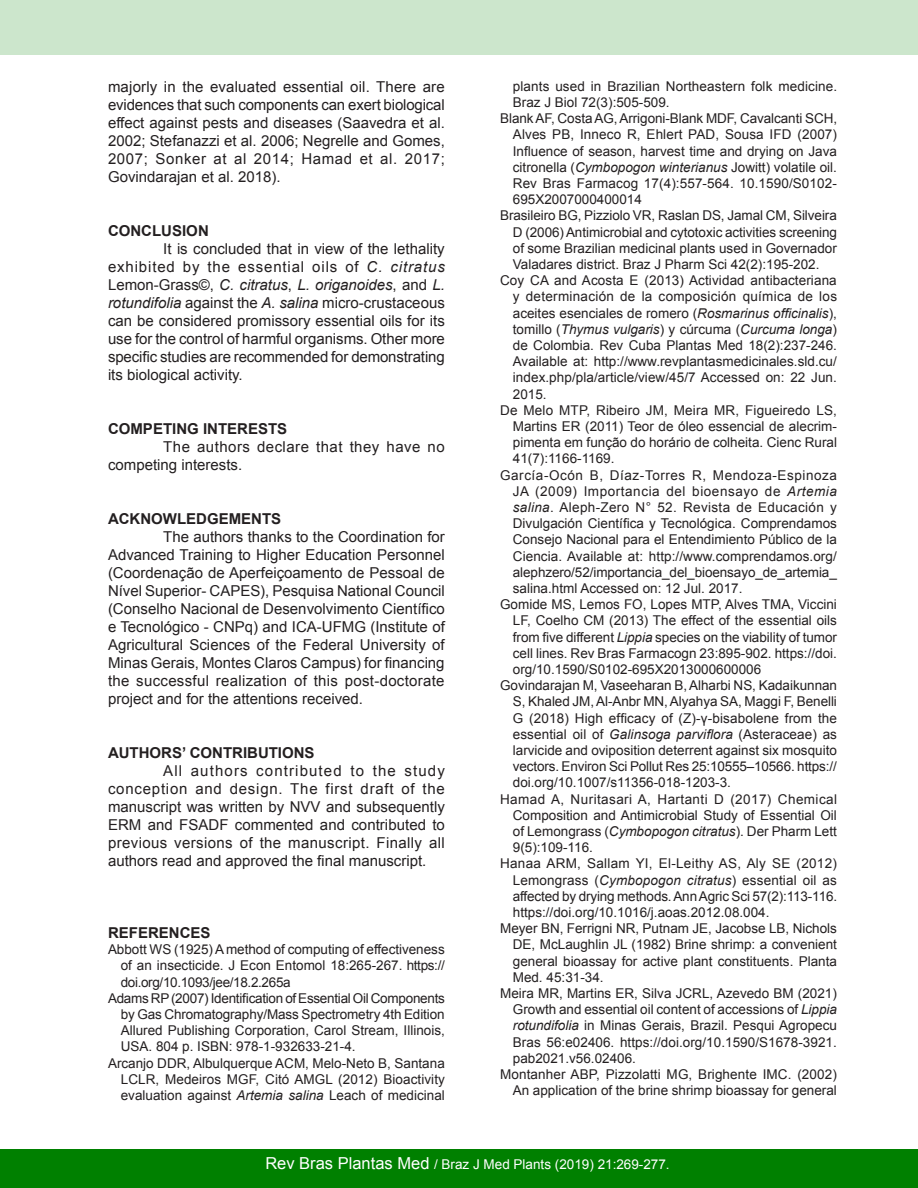
<style>
.page{position:relative;width:918px;height:1188px;background:#fff}
.page>*{position:absolute;margin:0;border:0;box-sizing:border-box;transform-origin:0 0}
.a-texto{font:15px/18px "Arial";color:#231f20;text-align:justify}
.a-texto-2{font:700 15px "Arial";color:#231f20}
.a-texto-3{font:15px/18px "Arial";letter-spacing:.03em;color:#231f20}
.a-biblio{font:13.5px/16.2px "Arial";color:#231f20;text-align:justify}
.t1{font:13.5px "Arial";color:#fff}
.s1{font-style:italic}
.s2{font-size:16.5px}
</style>
<div class="page">
<div style="left:0;top:1149px;width:918px;height:39px;background:#008000"></div>
<div style="left:0;top:0;width:918px;height:55px;background:#cce6cc"></div>
<p class="a-texto" style="left:108px;top:78px;width:338px">majorly in the evaluated essential oil. There are evidences that such components can exert biological effect against pests and diseases (Saavedra et al.<br>2002; Stefanazzi et al. 2006; Negrelle and Gomes, 2007; Sonker at al 2014; Hamad et al. 2017; Govindarajan et al. 2018).</p>
<p class="a-texto-2" style="left:108px;top:221px;width:102px">CONCLUSION</p>
<p class="a-texto" style="left:108px;top:240px;width:338px;text-indent:55px">It is concluded that in view of the lethality exhibited by the essential oils of <span class="s1">C. citratus </span>Lemon-Grass©, <span class="s1">C. citratus</span>, <span class="s1">L. origanoides</span>, and <span class="s1">L. rotundifolia</span> against the <span class="s1">A. salina</span> micro-crustaceous can be considered promissory essential oils for its use for the control of harmful organisms. Other more specific studies are recommended for demonstrating its biological activity.</p>
<p class="a-texto-2" style="left:108px;top:419px;width:181px">COMPETING INTERESTS</p>
<p class="a-texto-3" style="left:108px;top:438px;width:338px;text-indent:55px">The authors declare that they have no competing interests.</p>
<p class="a-texto-2" style="left:108px;top:509px;width:175px">ACKNOWLEDGEMENTS</p>
<p class="a-texto" style="left:108px;top:528px;width:338px;text-indent:55px">The authors thanks to the Coordination for Advanced Training to Higher Education Personnel (Coordenação de Aperfeiçoamento de Pessoal de Nível Superior- CAPES), Pesquisa National Council (Conselho Nacional de Desenvolvimento Científico e Tecnológico - CNPq) and ICA-UFMG (Institute of Agricultural Sciences of the Federal University of Minas Gerais, Montes Claros Campus) for financing the successful realization of this post-doctorate project and for the attentions received.</p>
<p class="a-texto-2" style="left:108px;top:743px;width:208px">AUTHORS’ CONTRIBUTIONS</p>
<p class="a-texto" style="left:108px;top:762px;width:338px;text-indent:55px">All authors contributed to the study conception and design. The first draft of the manuscript was written by NVV and subsequently ERM and FSADF commented and contributed to previous versions of the manuscript. Finally all authors read and approved the final manuscript.</p>
<p class="a-texto-2" style="left:108px;top:923px;width:104px">REFERENCES</p>
<p class="a-biblio" style="left:121px;top:941px;width:326px;text-indent:-13px">Abbott WS (1925) A method of computing of effectiveness of an insecticide. J Econ Entomol 18:265-267. https:// doi.org/10.1093/jee/18.2.265a</p>
<p class="a-biblio" style="left:121px;top:990px;width:326px;text-indent:-13px">Adams RP (2007) Identification of Essential Oil Components by Gas Chromatography/Mass Spectrometry 4th Edition Allured Publishing Corporation, Carol Stream, Illinois, USA. 804 p. ISBN: 978-1-932633-21-4.</p>
<p class="a-biblio" style="left:121px;top:1055px;width:326px;text-indent:-13px">Arcanjo DDR, Albulquerque ACM, Melo-Neto B, Santana LCLR, Medeiros MGF, Citó AMGL (2012) Bioactivity evaluation against <span class="s1">Artemia salina</span> Leach of medicinal</p>
<p class="a-biblio" style="left:513px;top:78px;width:326px">plants used in Brazilian Northeastern folk medicine.<br>Braz J Biol 72(3):505-509.</p>
<p class="a-biblio" style="left:513px;top:111px;width:326px;text-indent:-13px">Blank AF, Costa AG, Arrigoni-Blank MDF, Cavalcanti SCH, Alves PB, Inneco R, Ehlert PAD, Sousa IFD (2007)<br>Influence of season, harvest time and drying on Java citronella (<span class="s1">Cymbopogon winterianus</span> Jowitt) volatile oil.<br>Rev Bras Farmacog 17(4):557-564. 10.1590/S0102- 695X2007000400014</p>
<p class="a-biblio" style="left:513px;top:208px;width:326px;text-indent:-13px">Brasileiro BG, Pizziolo VR, Raslan DS, Jamal CM, Silveira D (2006) Antimicrobial and cytotoxic activities screening of some Brazilian medicinal plants used in Governador Valadares district. Braz J Pharm Sci 42(2):195-202.</p>
<p class="a-biblio" style="left:513px;top:273px;width:326px;text-indent:-13px">Coy CA and Acosta E (2013) Actividad antibacteriana y determinación de la composición química de los aceites esenciales de romero (<span class="s1">Rosmarinus officinalis</span>), tomillo (<span class="s1">Thymus vulgaris</span>) y cúrcuma (<span class="s1">Curcuma longa</span>) de Colombia. Rev Cuba Plantas Med 18(2):237-246.<br>Available at: http://www.revplantasmedicinales.sld.cu/ index.php/pla/article/view/45/7 Accessed on: 22 Jun.<br>2015.</p>
<p class="a-biblio" style="left:513px;top:402px;width:326px;text-indent:-13px">De Melo MTP, Ribeiro JM, Meira MR, Figueiredo LS, Martins ER (2011) Teor de óleo essencial de alecrim&shy;pimenta em função do horário de colheita. Cienc Rural 41(7):1166-1169.</p>
<p class="a-biblio" style="left:513px;top:467px;width:326px;text-indent:-13px">García-Ocón B, Díaz-Torres R, Mendoza-Espinoza JA (2009) Importancia del bioensayo de <span class="s1">Artemia salina</span>. Aleph-Zero N° 52. Revista de Educación y Divulgación Científica y Tecnológica. Comprendamos Consejo Nacional para el Entendimiento Público de la Ciencia. Available at: http://www.comprendamos.org/ alephzero/52/importancia_del_bioensayo_de_artemia_ salina.html Accessed on: 12 Jul. 2017.</p>
<p class="a-biblio" style="left:513px;top:597px;width:326px;text-indent:-13px">Gomide MS, Lemos FO, Lopes MTP, Alves TMA, Viccini LF, Coelho CM (2013) The effect of the essential oils from five different <span class="s1">Lippia</span> species on the viability of tumor cell lines. Rev Bras Farmacogn 23:895-902. https://doi. org/10.1590/S0102-695X2013000600006</p>
<p class="a-biblio" style="left:513px;top:678px;width:326px;text-indent:-13px">Govindarajan M, Vaseeharan B, Alharbi NS, Kadaikunnan S, Khaled JM, Al-Anbr MN, Alyahya SA, Maggi F, Benelli G (2018) High efficacy of (Z)-γ-bisabolene from the essential oil of <span class="s1">Galinsoga parviflora</span> (Asteraceae) as larvicide and oviposition deterrent against six mosquito vectors. Environ Sci Pollut Res 25:10555–10566. https:// doi.org/10.1007/s11356-018-1203-3.</p>
<p class="a-biblio" style="left:513px;top:791px;width:326px;text-indent:-13px">Hamad A, Nuritasari A, Hartanti D (2017) Chemical Composition and Antimicrobial Study of Essential Oil of Lemongrass (<span class="s1">Cymbopogon citratus</span>). Der Pharm Lett 9(5):109-116.</p>
<p class="a-biblio" style="left:513px;top:856px;width:326px;text-indent:-13px">Hanaa ARM, Sallam YI, El-Leithy AS, Aly SE (2012)<br>Lemongrass (<span class="s1">Cymbopogon citratus</span>) essential oil as affected by drying methods. Ann Agric Sci 57(2):113-116. https://doi.org/10.1016/j.aoas.2012.08.004.</p>
<p class="a-biblio" style="left:513px;top:921px;width:326px;text-indent:-13px">Meyer BN, Ferrigni NR, Putnam JE, Jacobse LB, Nichols DE, McLaughlin JL (1982) Brine shrimp: a convenient general bioassay for active plant constituents. Planta Med<span class="s1">.</span> 45:31-34.</p>
<p class="a-biblio" style="left:513px;top:985px;width:326px;text-indent:-13px">Meira MR, Martins ER, Silva JCRL, Azevedo BM (2021)<br>Growth and essential oil content of accessions of <span class="s1">Lippia rotundifolia</span> in Minas Gerais, Brazil. Pesqui Agropecu Bras 56:e02406. https://doi.org/10.1590/S1678-3921. pab2021.v56.02406.</p>
<p class="a-biblio" style="left:500px;top:1066px;width:338px;text-align:right">Montanher ABP, Pizzolatti MG, Brighente IMC. (2002)<br>An application of the brine shrimp bioassay for general</p>
<p class="t1" style="left:265px;top:1155px;width:406px"><span class="s2">Rev Bras Plantas Med</span> / Braz J Med Plants (2019) 21:269-277.</p>
</div>
